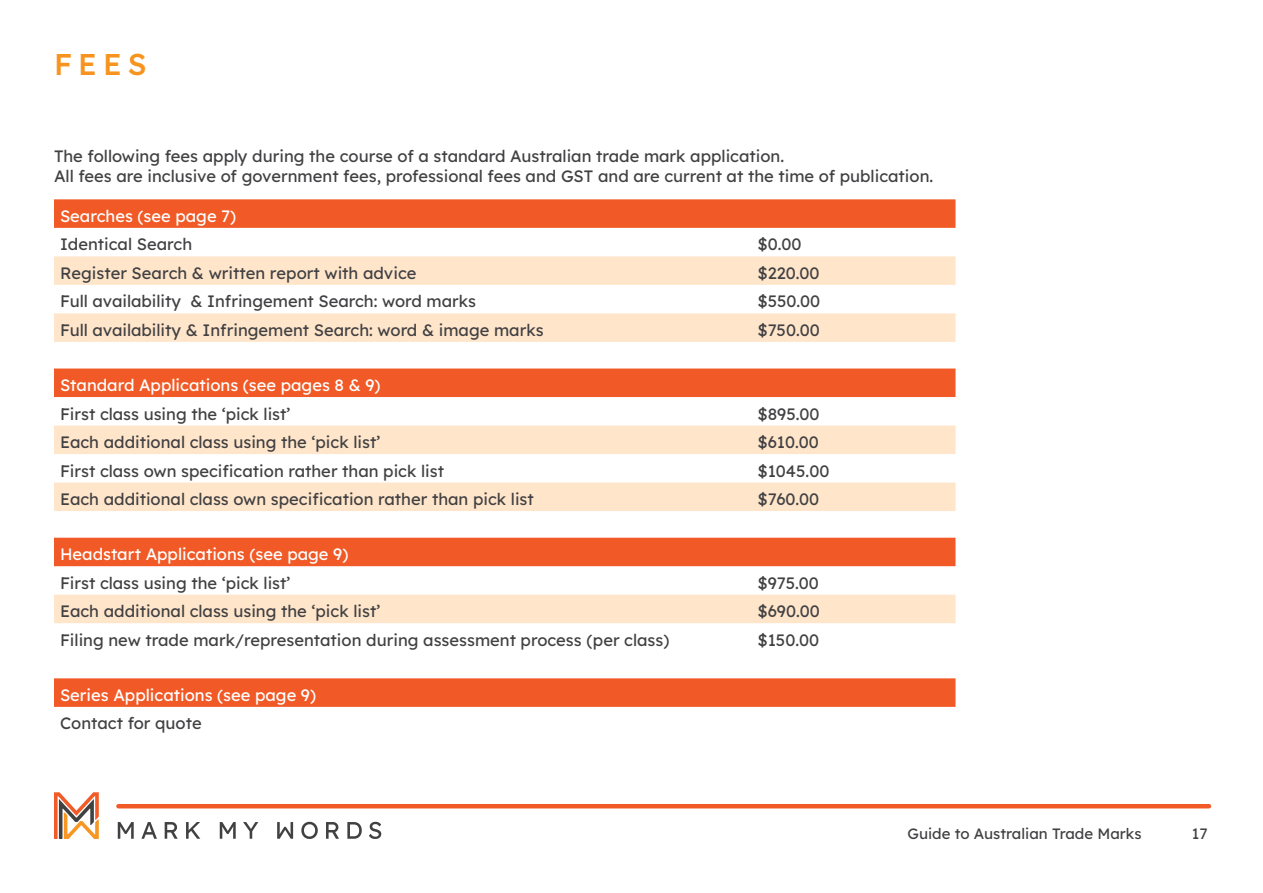
<style>
.page{position:relative;width:1263px;height:893px;background:#fff}
.page>*{position:absolute;margin:0;border:0;box-sizing:border-box;transform-origin:0 0}
.t1{font:500 30px "Lexend Deca";color:#f7941f}
.t2{font:16.5px/19.8px "Lexend Deca";color:#414042}
.t3{font:16.5px "Lexend Deca";color:#fff}
.t4{font:15px "Lexend Deca";color:#414042}
</style>
<div class="page">
<svg style="left:118px;top:822px;width:16px;height:17px"></svg>
<svg style="left:141px;top:822px;width:16px;height:17px"></svg>
<svg style="left:165px;top:822px;width:13px;height:17px"></svg>
<svg style="left:186px;top:822px;width:14px;height:17px"></svg>
<svg style="left:220px;top:822px;width:16px;height:17px"></svg>
<svg style="left:243px;top:822px;width:15px;height:17px"></svg>
<svg style="left:277px;top:822px;width:16px;height:17px"></svg>
<svg style="left:301px;top:822px;width:17px;height:17px"></svg>
<svg style="left:326px;top:822px;width:13px;height:17px"></svg>
<svg style="left:347px;top:822px;width:15px;height:17px"></svg>
<svg style="left:369px;top:822px;width:12px;height:17px"></svg>
<svg style="left:54px;top:792px;width:45px;height:47px"></svg>
<hr style="left:118px;top:804px;width:1091px;height:4px;background:#f15a26">
<div style="left:54px;top:199px;width:901px;height:29px;background:#f15a26"></div>
<svg style="left:54px;top:256px;width:901px;height:86px;fill:#ffe6cb"></svg>
<div style="left:54px;top:369px;width:901px;height:28px;background:#f15a26"></div>
<svg style="left:54px;top:426px;width:901px;height:85px;fill:#ffe6cb"></svg>
<div style="left:54px;top:538px;width:901px;height:28px;background:#f15a26"></div>
<div style="left:54px;top:595px;width:901px;height:28px;background:#ffe6cb"></div>
<div style="left:54px;top:678px;width:901px;height:29px;background:#f15a26"></div>
<h1 class="t1" style="left:54px;top:43px;width:94px">FEES</h1>
<p class="t2" style="left:54px;top:145px;width:881px">The following fees apply during the course of a standard Australian trade mark application.<br>All fees are inclusive of government fees, professional fees and GST and are current at the time of publication.</p>
<p class="t3" style="left:60px;top:204px;width:178px">Searches (see page 7)</p>
<p class="t2" style="left:60px;top:234px;width:134px">Identical Search</p>
<p class="t2" style="left:757px;top:234px;width:46px">$0.00</p>
<p class="t2" style="left:60px;top:262px;width:358px">Register Search &amp; written report with advice</p>
<p class="t2" style="left:757px;top:262px;width:64px">$220.00</p>
<p class="t2" style="left:60px;top:291px;width:418px">Full availability &amp; Infringement Search: word marks</p>
<p class="t2" style="left:757px;top:291px;width:64px">$550.00</p>
<p class="t2" style="left:60px;top:319px;width:485px">Full availability &amp; Infringement Search: word &amp; image marks</p>
<p class="t2" style="left:757px;top:319px;width:64px">$750.00</p>
<p class="t3" style="left:60px;top:373px;width:322px">Standard Applications (see pages 8 &amp; 9)</p>
<p class="t2" style="left:60px;top:403px;width:232px">First class using the ‘pick list’</p>
<p class="t2" style="left:757px;top:403px;width:64px">$895.00</p>
<p class="t2" style="left:60px;top:431px;width:322px">Each additional class using the ‘pick list’</p>
<p class="t2" style="left:757px;top:431px;width:63px">$610.00</p>
<p class="t2" style="left:60px;top:460px;width:386px">First class own specification rather than pick list</p>
<p class="t2" style="left:757px;top:460px;width:73px">$1045.00</p>
<p class="t2" style="left:60px;top:488px;width:475px">Each additional class own specification rather than pick list</p>
<p class="t2" style="left:757px;top:488px;width:63px">$760.00</p>
<p class="t3" style="left:60px;top:542px;width:290px">Headstart Applications (see page 9)</p>
<p class="t2" style="left:60px;top:572px;width:232px">First class using the ‘pick list’</p>
<p class="t2" style="left:757px;top:572px;width:63px">$975.00</p>
<p class="t2" style="left:60px;top:600px;width:322px">Each additional class using the ‘pick list’</p>
<p class="t2" style="left:757px;top:600px;width:64px">$690.00</p>
<p class="t2" style="left:60px;top:629px;width:611px">Filing new trade mark/representation during assessment process (per class)</p>
<p class="t2" style="left:757px;top:629px;width:63px">$150.00</p>
<p class="t3" style="left:60px;top:683px;width:258px">Series Applications (see page 9)</p>
<p class="t2" style="left:60px;top:713px;width:143px">Contact for quote</p>
<p class="t4" style="left:907px;top:823px;width:236px">Guide to Australian Trade Marks</p>
<p class="t4" style="left:1192px;top:822px;width:17px">17</p>
</div>
